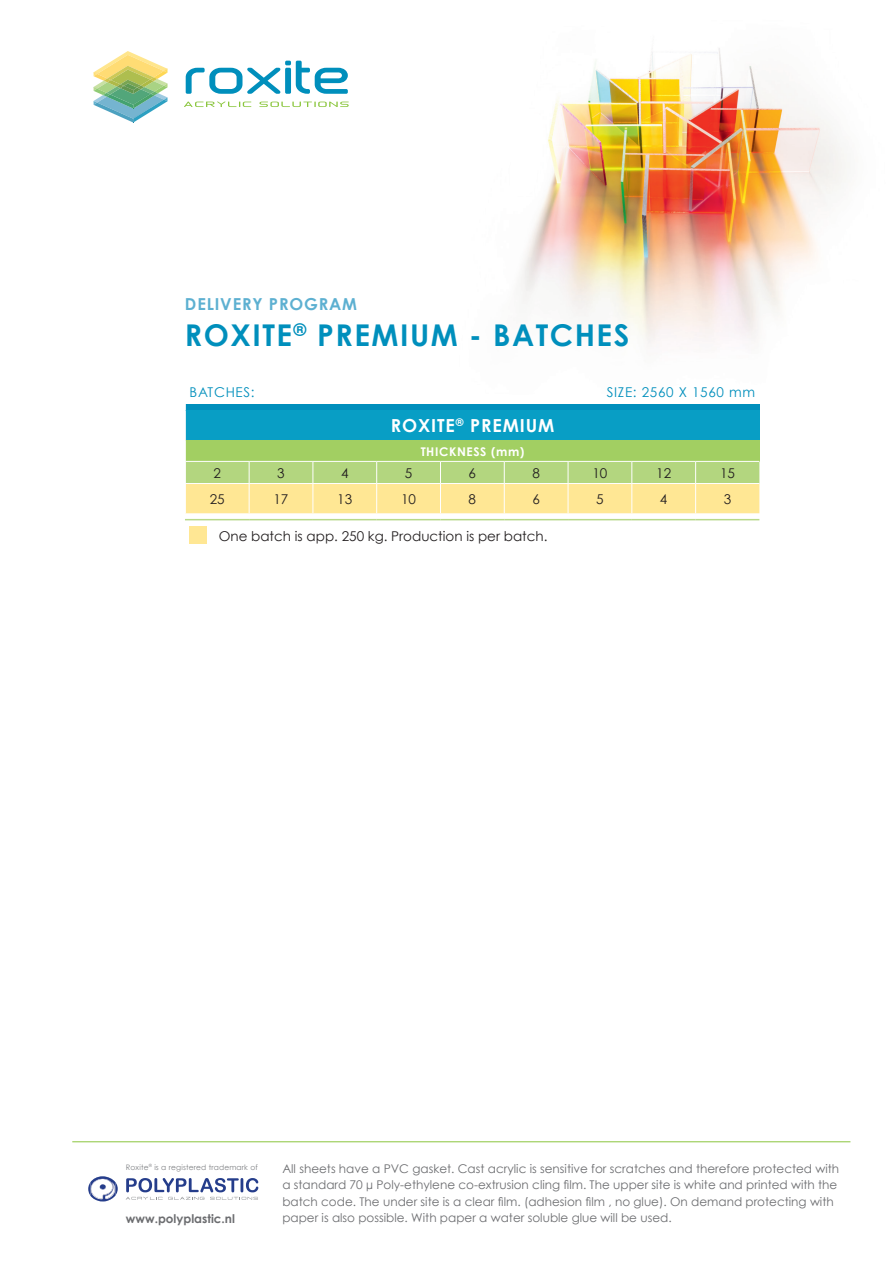
<style>
.page{position:relative;width:893px;height:1263px;background:#fff}
.page>*{position:absolute;margin:0;border:0;box-sizing:border-box;transform-origin:0 0}
.t1{font:700 30px "Century Gothic";letter-spacing:.05em;color:#008fbc}
.t2{font:700 18px "Century Gothic";letter-spacing:.05em;color:#fff}
.t3{font:700 16.5px "Century Gothic";letter-spacing:.05em;color:#5db0d1}
.t4{font:13.5px "Century Gothic";color:#231f20}
.t5{font:13.5px "Century Gothic";letter-spacing:.05em;color:#008fbc}
.t6{font:12px/16.5px "Century Gothic";color:#6c6d70}
.t7{font:700 12px "Century Gothic";color:#6c6d70}
.t8{font:700 12px "Century Gothic";letter-spacing:.05em;color:#fff}
.t9{font:7.5px "Century Gothic";letter-spacing:.02em;color:#808285}
</style>
<div class="page">
<img style="left:520px;top:48px;width:330px;height:425px">
<div style="left:185px;top:404px;width:574px;height:6px;background:#008fbc"></div>
<div style="left:185px;top:410px;width:574px;height:30px;background:#089ec5"></div>
<hr style="left:185px;top:410px;width:1px;height:30px;background:#fff">
<svg style="left:185px;top:440px;width:574px;height:73px;background:#cedc83"></svg>
<hr style="left:185px;top:519px;width:64px;height:1px;background:#b8d989">
<hr style="left:249px;top:519px;width:64px;height:1px;background:#b8d989">
<hr style="left:313px;top:519px;width:64px;height:1px;background:#b8d989">
<hr style="left:377px;top:519px;width:63px;height:1px;background:#b8d989">
<hr style="left:440px;top:519px;width:64px;height:1px;background:#b8d989">
<hr style="left:504px;top:519px;width:64px;height:1px;background:#b8d989">
<hr style="left:568px;top:519px;width:64px;height:1px;background:#b8d989">
<hr style="left:632px;top:519px;width:64px;height:1px;background:#b8d989">
<hr style="left:696px;top:519px;width:63px;height:1px;background:#b8d989">
<div style="left:189px;top:527px;width:17px;height:17px;background:#ffe794"></div>
<svg style="left:186px;top:61px;width:162px;height:33px"></svg>
<svg style="left:184px;top:102px;width:67px;height:5px"></svg>
<svg style="left:259px;top:102px;width:90px;height:5px"></svg>
<svg style="left:94px;top:51px;width:74px;height:72px"></svg>
<hr style="left:72px;top:1141px;width:778px;height:1px;background:#8bc63e">
<svg style="left:126px;top:1178px;width:132px;height:22px"></svg>
<svg style="left:88px;top:1176px;width:30px;height:25px"></svg>
<img style="left:94px;top:1176px;width:17px;height:25px">
<svg style="left:91px;top:1178px;width:24px;height:21px"></svg>
<h3 class="t3" style="left:185px;top:294px;width:174px">DELIVERY PROGRAM</h3>
<h1 class="t1" style="left:185px;top:316px;width:446px">ROXITE<sup>®</sup> PREMIUM - BATCHES</h1>
<p class="t5" style="left:190px;top:384px;width:67px">BATCHES:</p>
<p class="t5" style="left:607px;top:384px;width:150px">SIZE: 2560 X 1560 mm</p>
<h2 class="t2" style="left:391px;top:414px;width:165px">ROXITE<sup>®</sup> PREMIUM</h2>
<p class="t8" style="left:421px;top:444px;width:105px">THICKNESS (mm)</p>
<p class="t4" style="left:213px;top:464px;width:9px">2</p>
<p class="t4" style="left:277px;top:464px;width:9px">3</p>
<p class="t4" style="left:341px;top:464px;width:9px">4</p>
<p class="t4" style="left:405px;top:464px;width:9px">5</p>
<p class="t4" style="left:469px;top:464px;width:9px">6</p>
<p class="t4" style="left:532px;top:464px;width:9px">8</p>
<p class="t4" style="left:592px;top:464px;width:16px">10</p>
<p class="t4" style="left:656px;top:464px;width:16px">12</p>
<p class="t4" style="left:720px;top:464px;width:16px">15</p>
<p class="t4" style="left:210px;top:490px;width:16px">25</p>
<p class="t4" style="left:273px;top:490px;width:16px">17</p>
<p class="t4" style="left:337px;top:490px;width:16px">13</p>
<p class="t4" style="left:401px;top:490px;width:16px">10</p>
<p class="t4" style="left:469px;top:490px;width:9px">8</p>
<p class="t4" style="left:532px;top:490px;width:9px">6</p>
<p class="t4" style="left:596px;top:490px;width:9px">5</p>
<p class="t4" style="left:660px;top:490px;width:9px">4</p>
<p class="t4" style="left:724px;top:490px;width:9px">3</p>
<p class="t4" style="left:219px;top:528px;width:330px">One batch is app. 250 kg. Production is per batch.</p>
<p class="t9" style="left:126px;top:1162px;width:133px">Roxite<sup>®</sup> is a registered trademark of</p>
<p class="t7" style="left:126px;top:1210px;width:111px">www.polyplastic.nl</p>
<p class="t6" style="left:282px;top:1160px;width:558px">All sheets have a PVC gasket. Cast acrylic is sensitive for scratches and therefore protected with a standard 70 µ Poly-ethylene co-extrusion cling film. The upper site is white and printed with the batch code. The under site is a clear film. (adhesion film , no glue). On demand protecting with paper is also possible. With paper a water soluble glue will be used.</p>
</div>
